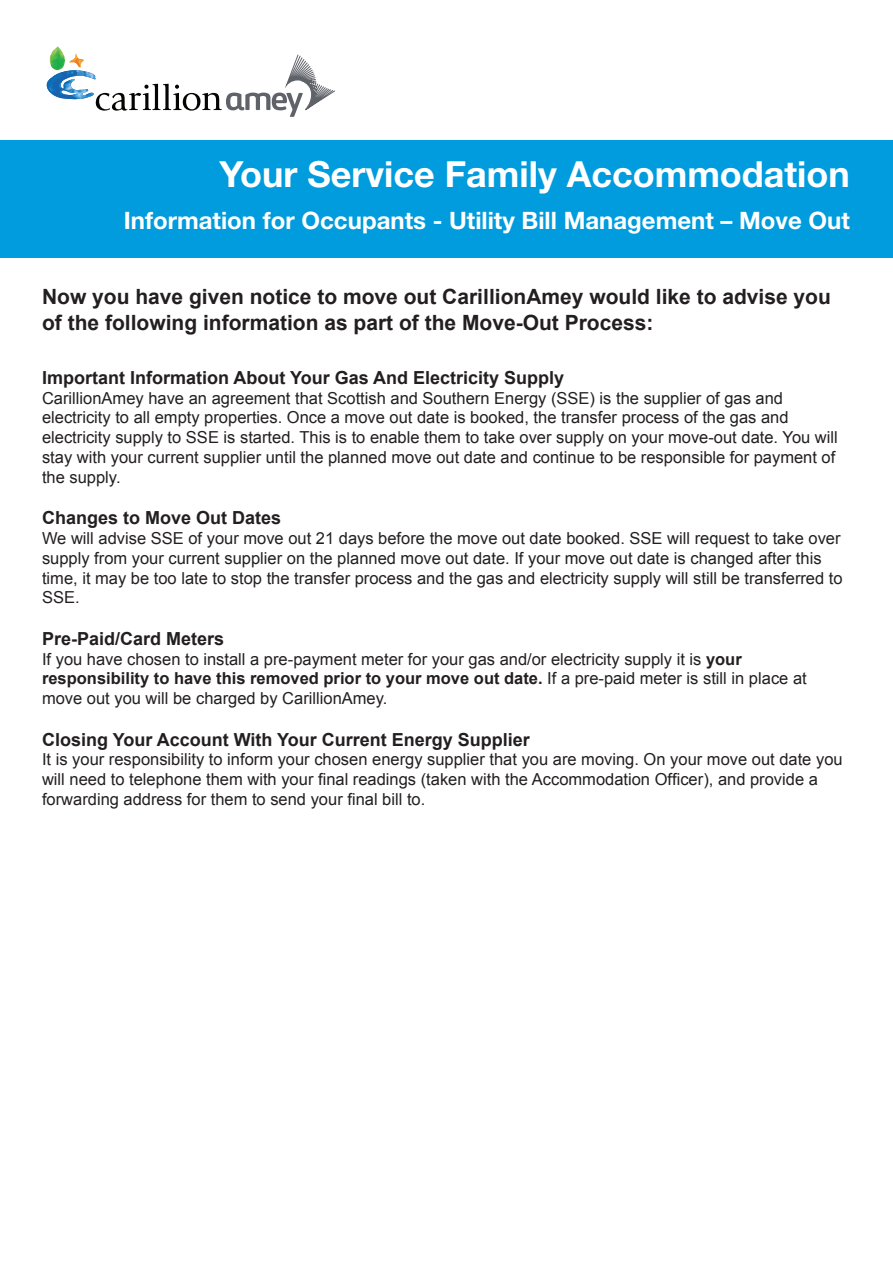
<style>
.page{position:relative;width:893px;height:1263px;background:#fff}
.page>*{position:absolute;margin:0;border:0;box-sizing:border-box;transform-origin:0 0}
.Helvetica_24_white{font:700 36px "Helvetica Neue";color:#fff}
.Helvetica_24_white-2{font:700 24px "Helvetica Neue";color:#fff}
._11_light{font:700 21px/25.2px "Arial";color:#231f20}
._11_light-2{font:700 18px "Arial";color:#231f20}
._11_light-3{font:16.5px/19.8px "Arial";color:#231f20}
.s1{font-weight:700}
</style>
<div class="page">
<img style="left:50px;top:46px;width:14px;height:9px">
<svg style="left:47px;top:55px;width:288px;height:62px"></svg>
<div style="left:0;top:140px;width:893px;height:118px;background:#009cde"></div>
<p class="Helvetica_24_white" style="left:219px;top:152px;width:632px">Your Service Family Accommodation</p>
<p class="Helvetica_24_white-2" style="left:124px;top:206px;width:728px">Information for Occupants - Utility Bill Management – Move Out</p>
<p class="Helvetica_24_white" style="left:214px;top:152px;width:632px">Your Service Family Accommodation</p>
<p class="_11_light" style="left:42px;top:285px;width:790px">Now you have given notice to move out CarillionAmey would like to advise you of the following information as part of the Move-Out Process:</p>
<p class="_11_light-2" style="left:42px;top:365px;width:524px">Important Information About Your Gas And Electricity Supply</p>
<p class="_11_light-3" style="left:42px;top:388px;width:797px">CarillionAmey have an agreement that Scottish and Southern Energy (SSE) is the supplier of gas and electricity to all empty properties. Once a move out date is booked, the transfer process of the gas and electricity supply to SSE is started. This is to enable them to take over supply on your move-out date. You will stay with your current supplier until the planned move out date and continue to be responsible for payment of the supply.</p>
<p class="_11_light-2" style="left:42px;top:506px;width:241px">Changes to Move Out Dates</p>
<p class="_11_light-3" style="left:42px;top:528px;width:802px">We will advise SSE of your move out 21 days before the move out date booked. SSE will request to take over supply from your current supplier on the planned move out date. If your move out date is changed after this time, it may be too late to stop the transfer process and the gas and electricity supply will still be transferred to SSE.</p>
<p class="_11_light-2" style="left:42px;top:626px;width:184px">Pre-Paid/Card Meters</p>
<p class="_11_light-3" style="left:42px;top:649px;width:701px">If you have chosen to install a pre-payment meter for your gas and/or electricity supply it is <span class="s1">your</span></p>
<p class="_11_light-3" style="left:42px;top:669px;width:766px"><span class="s1">responsibility to have this removed prior to your move out date.</span> If a pre-paid meter is still in place at move out you will be charged by CarillionAmey.</p>
<p class="_11_light-2" style="left:42px;top:727px;width:489px">Closing Your Account With Your Current Energy Supplier</p>
<p class="_11_light-3" style="left:42px;top:750px;width:802px">It is your responsibility to inform your chosen energy supplier that you are moving. On your move out date you will need to telephone them with your final readings (taken with the Accommodation Officer), and provide a forwarding address for them to send your final bill to.</p>
</div>
